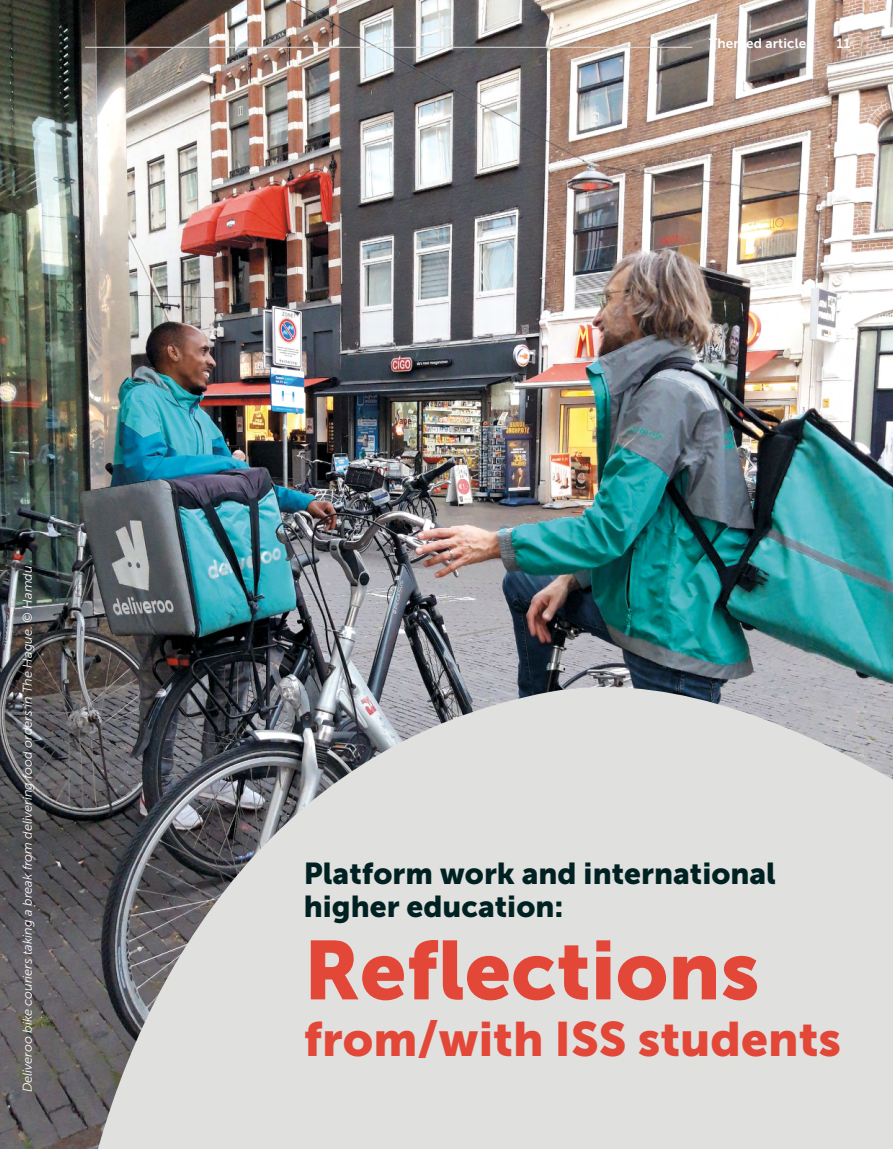
<style>
.page{position:relative;width:893px;height:1149px;background:#fff}
.page>*{position:absolute;margin:0;border:0;box-sizing:border-box;transform-origin:0 0}
.Titel{font:82.5px "Museo Sans 900";color:#e34738}
.Titel-2{font:48px "Museo Sans 900";color:#e34738}
.Subtitel{font:30px/33px "Museo Sans 900";color:#002121}
.t1{font:13.5px "Museo Sans 700";letter-spacing:.01em;color:#fff}
.Fotobijschrift_wit{font:italic 12.75px "Museo Sans 300";color:#fff}
</style>
<div class="page">
<img style="left:0;top:0;width:893px;height:1148px">
<svg style="left:85px;top:672px;width:808px;height:476px;background:#c3c3c4"></svg>
<hr style="left:85px;top:47px;width:607px;height:1px;background:#e0e0df">
<p class="Fotobijschrift_wit" style="left:21px;top:1092px;width:528px;rotate:-90deg">Deliveroo bike couriers taking a break from delivering food orders in The Hague. © Hamdu</p>
<p class="t1" style="left:709px;top:35px;width:98px">Themed article</p>
<p class="t1" style="left:836px;top:35px;width:15px">11</p>
<p class="Subtitel" style="left:304px;top:856px;width:474px">Platform work and international higher education:</p>
<p class="Titel" style="left:304px;top:923px;width:457px">Reflections</p>
<p class="Titel-2" style="left:304px;top:1011px;width:539px">from/with ISS students</p>
</div>
